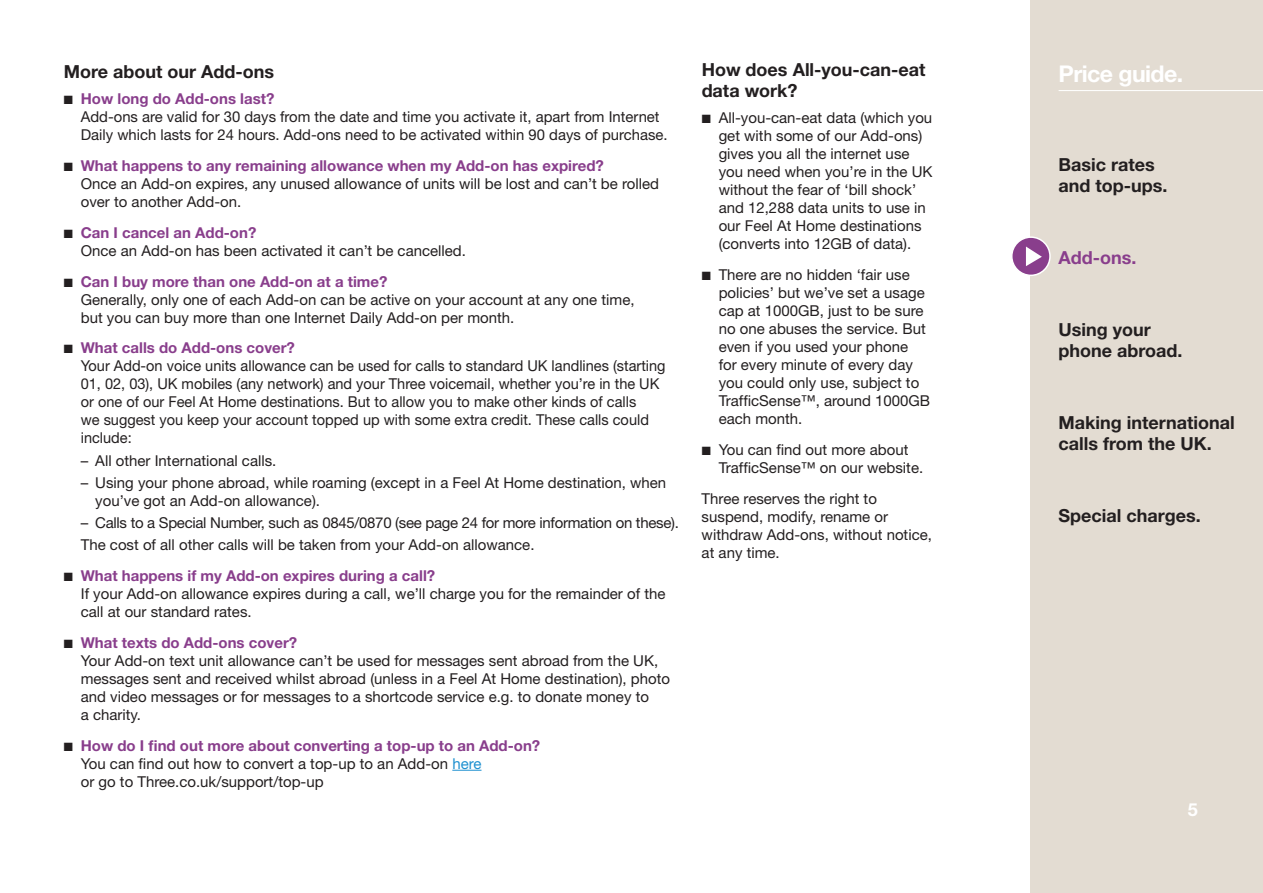
<style>
.page{position:relative;width:1263px;height:893px;background:#fff}
.page>*{position:absolute;margin:0;border:0;box-sizing:border-box;transform-origin:0 0}
.t1{font:700 23.1px "Helvetica Neue";letter-spacing:-.025em;color:#fff}
.t2{font:700 18px/21px "Helvetica Neue";color:#231f20}
.t3{font:700 18px "Helvetica Neue";color:#893e8c}
.t4{font:700 18px "Helvetica Neue";color:#fff}
.t5{font:15px/18px "Helvetica Neue";color:#231f20}
.t6{font:15px/22.2px "Helvetica Neue";letter-spacing:-.02em;color:#231f20}
.s1{font-weight:700;color:#893e8c}
.s2{color:#1d90d0}
</style>
<div class="page">
<div style="left:1031px;top:0;width:232px;height:893px;background:#e3dcd2"></div>
<hr style="left:1058px;top:90px;width:205px;height:1px;background:#fff">
<svg style="left:452px;top:770px;width:29px;height:1px"></svg>
<div style="left:1012px;top:237px;width:38px;height:38px;background:#893e8c;border-radius:50%"></div>
<div style="left:1011px;top:236px;width:40px;height:40px;border:2px solid #fff;border-radius:50%"></div>
<svg style="left:1026px;top:246px;width:16px;height:20px"></svg>
<p class="t2" style="left:702px;top:59px;width:225px">How does All-you-can-eat data work?</p>
<p class="t5" style="left:719px;top:109px;width:215px;text-indent:-17px">■ All-you-can-eat data (which you get with some of our Add-ons) gives you all the internet use you need when you’re in the UK without the fear of ‘bill shock’ and 12,288 data units to use in our Feel At Home destinations (converts into 12GB of data).</p>
<p class="t5" style="left:719px;top:266px;width:213px;text-indent:-17px">■ There are no hidden ‘fair use policies’ but we’ve set a usage cap at 1000GB, just to be sure no one abuses the service. But even if you used your phone<br>for every minute of every day you could only use, subject to<br>TrafficSense™, around 1000GB each month.</p>
<p class="t5" style="left:719px;top:440px;width:206px;text-indent:-17px">■ You can find out more about<br>TrafficSense™ on our website.</p>
<p class="t5" style="left:702px;top:489px;width:232px">Three reserves the right to suspend, modify, rename or withdraw Add‑ons, without notice, at any time.</p>
<p class="t2" style="left:64px;top:61px;width:212px">More about our Add-ons</p>
<h1 class="t1" style="left:1058px;top:59px;width:126px">Price guide.</h1>
<p class="t5" style="left:81px;top:90px;width:588px;text-indent:-17px">■ <span class="s1">How long do Add-ons last?<br></span>Add-ons are valid for 30 days from the date and time you activate it, apart from Internet<br>Daily which lasts for 24 hours. Add-ons need to be activated within 90 days of purchase.</p>
<p class="t5" style="left:81px;top:157px;width:580px;text-indent:-17px">■ <span class="s1">What happens to any remaining allowance when my Add-on has expired?<br></span>Once an Add-on expires, any unused allowance of units will be lost and can’t be rolled over to another Add-on.</p>
<p class="t5" style="left:81px;top:223px;width:387px;text-indent:-17px">■ <span class="s1">Can I cancel an Add-on?<br></span>Once an Add-on has been activated it can’t be cancelled.</p>
<p class="t5" style="left:81px;top:272px;width:555px;text-indent:-17px">■ <span class="s1">Can I buy more than one Add-on at a time?<br></span>Generally, only one of each Add-on can be active on your account at any one time, but you can buy more than one Internet Daily Add-on per month.</p>
<p class="t5" style="left:81px;top:339px;width:586px;text-indent:-17px">■ <span class="s1">What calls do Add-ons cover?<br></span>Your Add-on voice units allowance can be used for calls to standard UK landlines (starting 01, 02, 03), UK mobiles (any network) and your Three voicemail, whether you’re in the UK or one of our Feel At Home destinations. But to allow you to make other kinds of calls<br>we suggest you keep your account topped up with some extra credit. These calls could include:</p>
<p class="t5" style="left:81px;top:451px;width:197px">– All other International calls.</p>
<p class="t5" style="left:95px;top:473px;width:572px;text-indent:-14px">– Using your phone abroad, while roaming (except in a Feel At Home destination, when you’ve got an Add-on allowance).</p>
<p class="t6" style="left:81px;top:511px;width:599px">– Calls to a Special Number, such as 0845/0870 (see page 24 for more information on these).<br>The cost of all other calls will be taken from your Add-on allowance.</p>
<p class="t5" style="left:81px;top:567px;width:586px;text-indent:-17px">■ <span class="s1">What happens if my Add-on expires during a call?<br></span>If your Add-on allowance expires during a call, we’ll charge you for the remainder of the call at our standard rates.</p>
<p class="t5" style="left:81px;top:633px;width:591px;text-indent:-17px">■ <span class="s1">What texts do Add-ons cover?<br></span>Your Add-on text unit allowance can’t be used for messages sent abroad from the UK, messages sent and received whilst abroad (unless in a Feel At Home destination), photo and video messages or for messages to a shortcode service e.g. to donate money to<br>a charity.</p>
<p class="t5" style="left:81px;top:736px;width:461px;text-indent:-17px">■ <span class="s1">How do I find out more about converting a top-up to an Add-on?<br></span>You can find out how to convert a top-up to an Add-on <span class="s2">here<br></span>or go to Three.co.uk/support/top-up</p>
<p class="t2" style="left:1058px;top:153px;width:111px">Basic rates and top-ups.</p>
<p class="t3" style="left:1058px;top:246px;width:79px">Add-ons.</p>
<p class="t2" style="left:1058px;top:319px;width:126px">Using your phone abroad.</p>
<p class="t2" style="left:1058px;top:412px;width:178px">Making international calls from the UK.</p>
<p class="t2" style="left:1058px;top:505px;width:144px">Special charges.</p>
<p class="t4" style="left:1188px;top:799px;width:12px">5</p>
</div>
